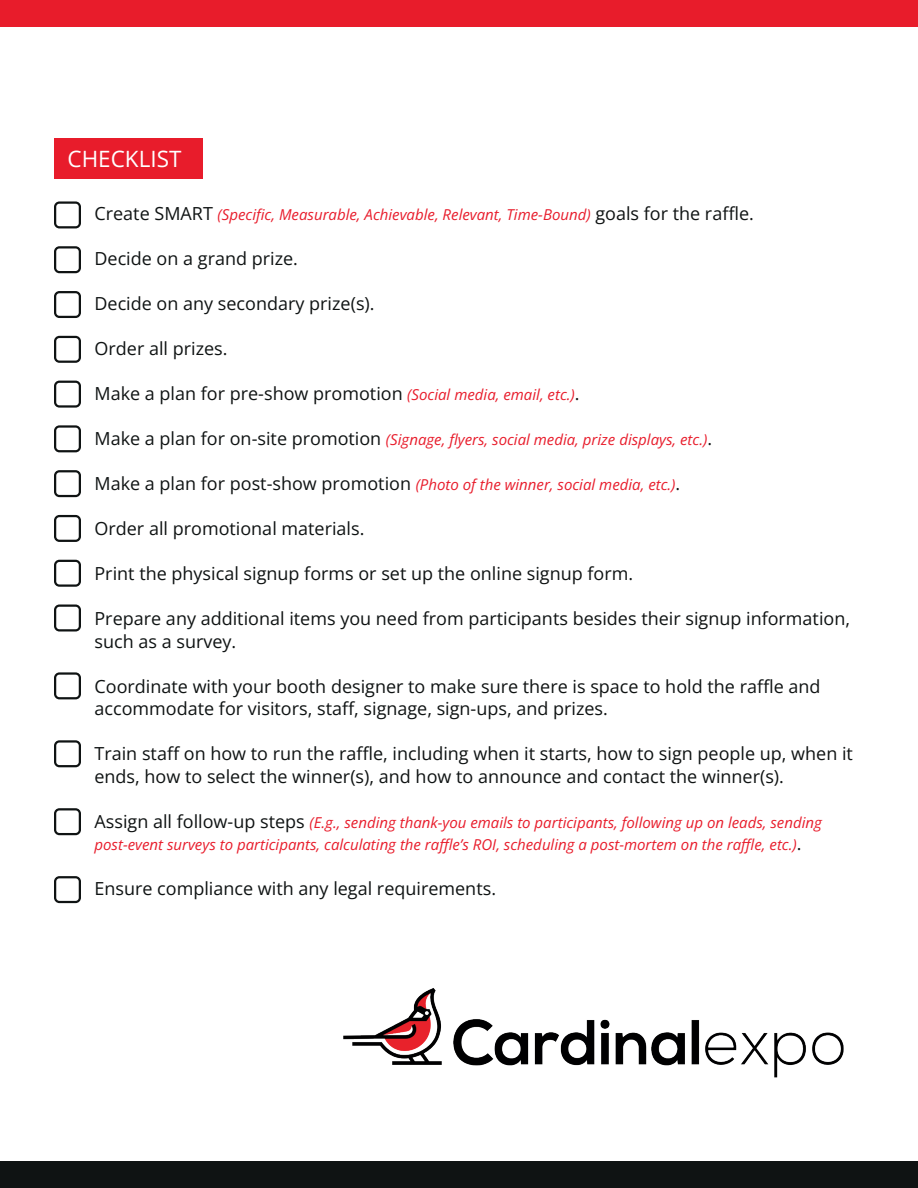
<style>
.page{position:relative;width:918px;height:1188px;background:#fff}
.page>*{position:absolute;margin:0;border:0;box-sizing:border-box;transform-origin:0 0}
.t1{font:22.5px "Open Sans";color:#fff}
.t2{font:18px/22.5px "Open Sans";color:#0f1313}
.t3{font:italic 15px/22.5px "Open Sans";color:#e81c2b}
.s1{font-style:normal;font-size:18px;color:#0f1313}
.s2{font-style:italic;font-size:15px;color:#e81c2b}
</style>
<div class="page">
<div style="left:54px;top:138px;width:148px;height:40px;background:#e81c2b"></div>
<svg style="left:54px;top:201px;width:27px;height:27px"></svg>
<svg style="left:54px;top:246px;width:27px;height:27px"></svg>
<svg style="left:54px;top:291px;width:27px;height:27px"></svg>
<svg style="left:54px;top:336px;width:27px;height:27px"></svg>
<svg style="left:54px;top:381px;width:27px;height:27px"></svg>
<svg style="left:54px;top:425px;width:27px;height:27px"></svg>
<svg style="left:54px;top:470px;width:27px;height:27px"></svg>
<svg style="left:54px;top:515px;width:27px;height:27px"></svg>
<svg style="left:54px;top:560px;width:27px;height:27px"></svg>
<svg style="left:54px;top:605px;width:27px;height:27px"></svg>
<svg style="left:54px;top:876px;width:27px;height:27px"></svg>
<svg style="left:54px;top:808px;width:27px;height:27px"></svg>
<svg style="left:54px;top:740px;width:27px;height:27px"></svg>
<svg style="left:54px;top:672px;width:27px;height:27px"></svg>
<div style="left:0;top:0;width:918px;height:27px;background:#e81c2b"></div>
<div style="left:0;top:1161px;width:918px;height:27px;background:#0f1313"></div>
<img style="left:343px;top:988px;width:501px;height:90px">
<p class="t1" style="left:68px;top:144px;width:115px">CHECKLIST</p>
<p class="t3" style="left:94px;top:203px;width:661px"><span class="s1">Create SMART</span> (Specific, Measurable, Achievable, Relevant, Time-Bound) <span class="s1">goals for the raffle.</span></p>
<p class="t2" style="left:95px;top:247px;width:205px">Decide on a grand prize.</p>
<p class="t2" style="left:95px;top:292px;width:282px">Decide on any secondary prize(s).</p>
<p class="t2" style="left:95px;top:337px;width:135px">Order all prizes.</p>
<p class="t2" style="left:95px;top:382px;width:487px">Make a plan for pre-show promotion <span class="s2">(Social media, email, etc.)</span>.</p>
<p class="t3" style="left:95px;top:428px;width:619px"><span class="s1">Make a plan for on-site promotion</span> (Signage, flyers, social media, prize displays, etc.)<span class="s1">.</span></p>
<p class="t3" style="left:95px;top:473px;width:587px"><span class="s1">Make a plan for post-show promotion</span> (Photo of the winner, social media, etc.)<span class="s1">.</span></p>
<p class="t2" style="left:94px;top:517px;width:272px">Order all promotional materials.</p>
<p class="t2" style="left:94px;top:562px;width:540px">Print the physical signup forms or set up the online signup form.</p>
<p class="t2" style="left:94px;top:607px;width:757px">Prepare any additional items you need from participants besides their signup information, such as a survey.</p>
<p class="t2" style="left:94px;top:674px;width:728px">Coordinate with your booth designer to make sure there is space to hold the raffle and accommodate for visitors, staff, signage, sign-ups, and prizes.</p>
<p class="t2" style="left:94px;top:742px;width:760px">Train staff on how to run the raffle, including when it starts, how to sign people up, when it ends, how to select the winner(s), and how to announce and contact the winner(s).</p>
<p class="t3" style="left:94px;top:810px;width:729px"><span class="s1">Assign all follow-up steps</span> (E.g., sending thank-you emails to participants, following up on leads, sending post-event surveys to participants, calculating the raffle’s ROI, scheduling a post-mortem on the raffle, etc.)<span class="s1">.</span></p>
<p class="t2" style="left:94px;top:877px;width:403px">Ensure compliance with any legal requirements.</p>
</div>
